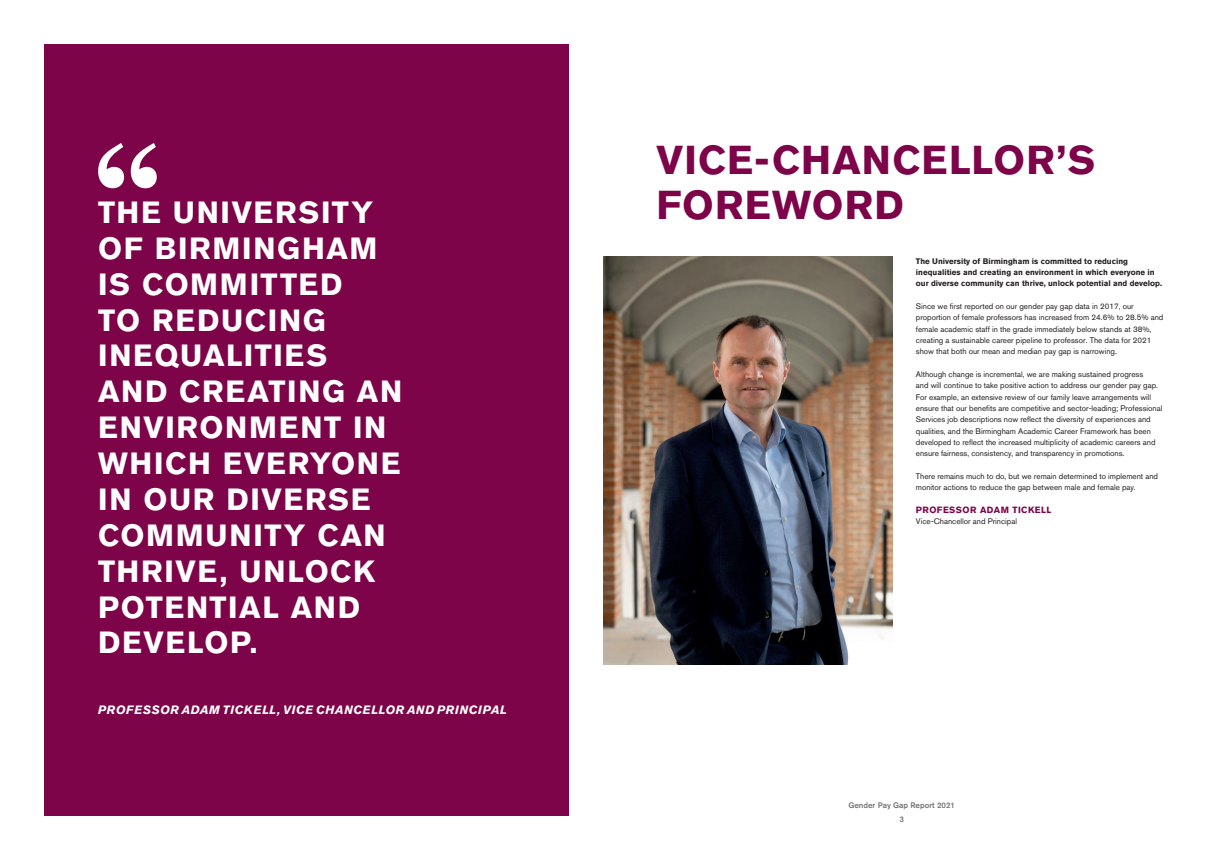
<style>
.page{position:relative;width:1208px;height:859px;background:#fff}
.page>*{position:absolute;margin:0;border:0;box-sizing:border-box;transform-origin:0 0}
.t1{font:700 40px/45px "Akzidenz Grotesk BQ";letter-spacing:.03em;color:#7d0449}
.t2{font:700 30.4px/35.9px "Akzidenz Grotesk BQ";letter-spacing:.055em;color:#fff}
.t3{font:italic 700 12px "Akzidenz Grotesk BQ";letter-spacing:.05em;color:#fff}
.t4{font:700 9px "Akzidenz Grotesk BQ";letter-spacing:.05em;color:#7d0449}
.t5{font:8px/11.3px "Akzidenz Grotesk BQ";color:#231f20}
.t6{font:700 8px/11.3px "Akzidenz Grotesk BQ";color:#231f20}
.t7{font:500 8px/14.5px "Akzidenz Grotesk BQ";color:#757478;text-align:center}
</style>
<div class="page">
<div style="left:44px;top:44px;width:524px;height:771px;background:#7d0449"></div>
<svg style="left:98px;top:143px;width:59px;height:45px"></svg>
<img style="left:604px;top:257px;width:288px;height:408px">
<p class="t2" style="left:98px;top:194px;width:305px">THE UNIVERSITY<br>OF BIRMINGHAM<br>IS COMMITTED<br>TO REDUCING<br>INEQUALITIES<br>AND CREATING AN<br>ENVIRONMENT IN<br>WHICH EVERYONE<br>IN OUR DIVERSE<br>COMMUNITY CAN<br>THRIVE, UNLOCK<br>POTENTIAL AND<br>DEVELOP.</p>
<p class="t3" style="left:98px;top:703px;width:410px">PROFESSOR ADAM TICKELL, VICE CHANCELLOR AND PRINCIPAL</p>
<h1 class="t1" style="left:656px;top:137px;width:440px">VICE-CHANCELLOR’S<br>FOREWORD</h1>
<p class="t6" style="left:916px;top:255px;width:248px">The University of Birmingham is committed to reducing inequalities and creating an environment in which everyone in our diverse community can thrive, unlock potential and develop.</p>
<p class="t5" style="left:916px;top:300px;width:249px">Since we first reported on our gender pay gap data in 2017, our proportion of female professors has increased from 24.6% to 28.5% and female academic staff in the grade immediately below stands at 38%, creating a sustainable career pipeline to professor. The data for 2021 show that both our mean and median pay gap is narrowing.</p>
<p class="t5" style="left:916px;top:369px;width:248px">Although change is incremental, we are making sustained progress<br>and will continue to take positive action to address our gender pay gap.<br>For example, an extensive review of our family leave arrangements will ensure that our benefits are competitive and sector-leading; Professional Services job descriptions now reflect the diversity of experiences and qualities, and the Birmingham Academic Career Framework has been developed to reflect the increased multiplicity of academic careers and ensure fairness, consistency, and transparency in promotions.</p>
<p class="t5" style="left:916px;top:471px;width:244px">There remains much to do, but we remain determined to implement and monitor actions to reduce the gap between male and female pay.</p>
<p class="t4" style="left:916px;top:505px;width:137px">PROFESSOR ADAM TICKELL</p>
<p class="t5" style="left:916px;top:516px;width:103px">Vice-Chancellor and Principal</p>
<p class="t7" style="left:848px;top:798px;width:108px">Gender Pay Gap Report 2021<br>3</p>
</div>
